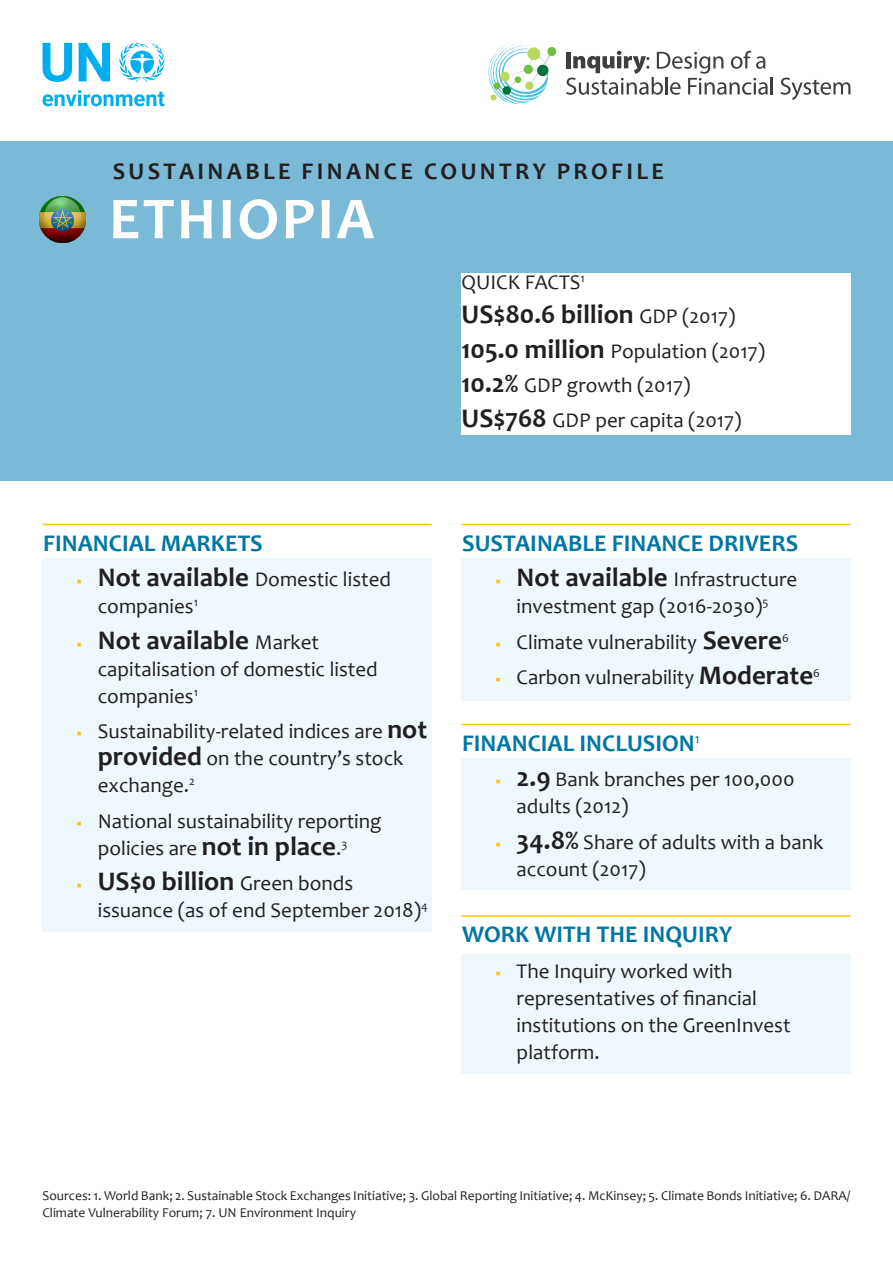
<style>
.page{position:relative;width:893px;height:1263px;background:#fff}
.page>*{position:absolute;margin:0;border:0;box-sizing:border-box;transform-origin:0 0}
.country_title{font:700 60px "Candara";letter-spacing:.04em;color:#fff}
.quick_facts{font:700 27px "Candara";color:#231f20}
.main_titles{font:700 24px "Candara";color:#0076a3}
.subtitle{font:700 24px "Candara";letter-spacing:.14em;color:#231f20}
.quick_facts-2{font:21px/27px "Candara";color:#231f20}
.source{font:13.5px/16.2px "Candara";color:#231f20}
.s1{font-weight:400;font-size:21px}
.s2{font-weight:700;font-size:27px}
.s3{color:#fbc30d}
</style>
<div class="page">
<svg style="left:566px;top:51px;width:207px;height:44px"></svg>
<svg style="left:781px;top:78px;width:69px;height:22px"></svg>
<svg style="left:489px;top:43px;width:68px;height:61px"></svg>
<svg style="left:119px;top:43px;width:46px;height:39px"></svg>
<svg style="left:43px;top:43px;width:29px;height:39px"></svg>
<svg style="left:79px;top:43px;width:31px;height:38px"></svg>
<svg style="left:43px;top:90px;width:121px;height:16px"></svg>
<div style="left:0;top:141px;width:893px;height:339px;background:#7abad6"></div>
<img style="left:38px;top:195px;width:49px;height:49px">
<div style="left:462px;top:274px;width:389px;height:161px;background:#fff"></div>
<hr style="left:43px;top:524px;width:389px;height:1px;background:#fbc30d">
<div style="left:43px;top:558px;width:389px;height:69px;background:#eef8fd"></div>
<div style="left:43px;top:621px;width:389px;height:96px;background:#eef8fd"></div>
<div style="left:43px;top:710px;width:389px;height:96px;background:#eef8fd"></div>
<div style="left:43px;top:804px;width:389px;height:67px;background:#eef8fd"></div>
<div style="left:43px;top:862px;width:389px;height:69px;background:#eef8fd"></div>
<hr style="left:461px;top:524px;width:389px;height:1px;background:#fbc30d">
<div style="left:461px;top:558px;width:389px;height:69px;background:#eef8fd"></div>
<div style="left:461px;top:621px;width:389px;height:44px;background:#eef8fd"></div>
<div style="left:461px;top:656px;width:389px;height:44px;background:#eef8fd"></div>
<hr style="left:461px;top:724px;width:389px;height:1px;background:#fbc30d">
<div style="left:461px;top:758px;width:389px;height:69px;background:#eef8fd"></div>
<div style="left:461px;top:821px;width:389px;height:69px;background:#eef8fd"></div>
<hr style="left:461px;top:915px;width:389px;height:2px;background:#fbc30d">
<div style="left:461px;top:954px;width:389px;height:119px;background:#eef8fd"></div>
<p class="subtitle" style="left:113px;top:156px;width:553px">SUSTAINABLE FINANCE COUNTRY PROFILE</p>
<p class="country_title" style="left:109px;top:181px;width:267px">ETHIOPIA</p>
<p class="quick_facts-2" style="left:462px;top:268px;width:125px">QUICK FACTS<sup>1</sup></p>
<p class="quick_facts" style="left:462px;top:298px;width:275px">US$80.6 billion <span class="s1">GDP (2017)</span></p>
<p class="quick_facts-2" style="left:462px;top:337px;width:305px"><span class="s2">105.0 million</span> Population (2017)</p>
<p class="quick_facts-2" style="left:462px;top:372px;width:230px"><span class="s2">10.2%</span> GDP growth (2017)</p>
<p class="quick_facts-2" style="left:462px;top:406px;width:281px"><span class="s2">US$768</span> GDP per capita (2017)</p>
<p class="main_titles" style="left:43px;top:528px;width:221px">FINANCIAL MARKETS</p>
<p class="quick_facts-2" style="left:98px;top:566px;width:295px;text-indent:-21px"><span class="s3">▪</span> <span class="s2">Not available</span> Domestic listed companies<sup>1</sup></p>
<p class="quick_facts" style="left:77px;top:623px;width:244px"><span class="s3">▪</span> Not available <span class="s1">Market</span></p>
<p class="quick_facts-2" style="left:98px;top:655px;width:281px">capitalisation of domestic listed companies<sup>1</sup></p>
<p class="quick_facts-2" style="left:98px;top:718px;width:331px;text-indent:-21px"><span class="s3">▪</span> Sustainability-related indices are <span class="s2">not provided</span> on the country’s stock exchange.<sup>2</sup></p>
<p class="quick_facts-2" style="left:98px;top:807px;width:285px;text-indent:-21px"><span class="s3">▪</span> National sustainability reporting policies are <span class="s2">not in place</span>.<sup>3</sup></p>
<p class="quick_facts" style="left:77px;top:864px;width:278px"><span class="s3">▪</span> US$0 billion <span class="s1">Green bonds</span></p>
<p class="quick_facts-2" style="left:98px;top:897px;width:331px">issuance (as of end September 2018)<sup>4</sup></p>
<p class="main_titles" style="left:462px;top:528px;width:338px">SUSTAINABLE FINANCE DRIVERS</p>
<p class="quick_facts-2" style="left:495px;top:566px;width:303px;text-align:center"><span class="s3">▪</span> <span class="s2">Not available</span> Infrastructure investment gap (2016-2030)<sup>5</sup></p>
<p class="quick_facts-2" style="left:495px;top:628px;width:295px"><span class="s3">▪</span> Climate vulnerability <span class="s2">Severe</span><sup>6</sup></p>
<p class="quick_facts-2" style="left:495px;top:664px;width:326px"><span class="s3">▪</span> Carbon vulnerability <span class="s2">Moderate</span><sup>6</sup></p>
<p class="main_titles" style="left:462px;top:728px;width:239px">FINANCIAL INCLUSION<sup>1</sup></p>
<p class="quick_facts-2" style="left:517px;top:766px;width:279px;text-indent:-21px"><span class="s3">▪</span> <span class="s2">2.9</span> Bank branches per 100,000 adults (2012)</p>
<p class="quick_facts-2" style="left:517px;top:828px;width:308px;text-indent:-21px"><span class="s3">▪</span> <span class="s2">34.8%</span> Share of adults with a bank account (2017)</p>
<p class="main_titles" style="left:462px;top:919px;width:272px">WORK WITH THE INQUIRY</p>
<p class="quick_facts-2" style="left:517px;top:957px;width:275px;text-indent:-21px"><span class="s3">▪</span> The Inquiry worked with representatives of financial institutions on the GreenInvest platform.</p>
<p class="source" style="left:43px;top:1188px;width:809px">Sources: 1. World Bank; 2. Sustainable Stock Exchanges Initiative; 3. Global Reporting Initiative; 4. McKinsey; 5. Climate Bonds Initiative; 6. DARA/<br>Climate Vulnerability Forum; 7. UN Environment Inquiry</p>
</div>
